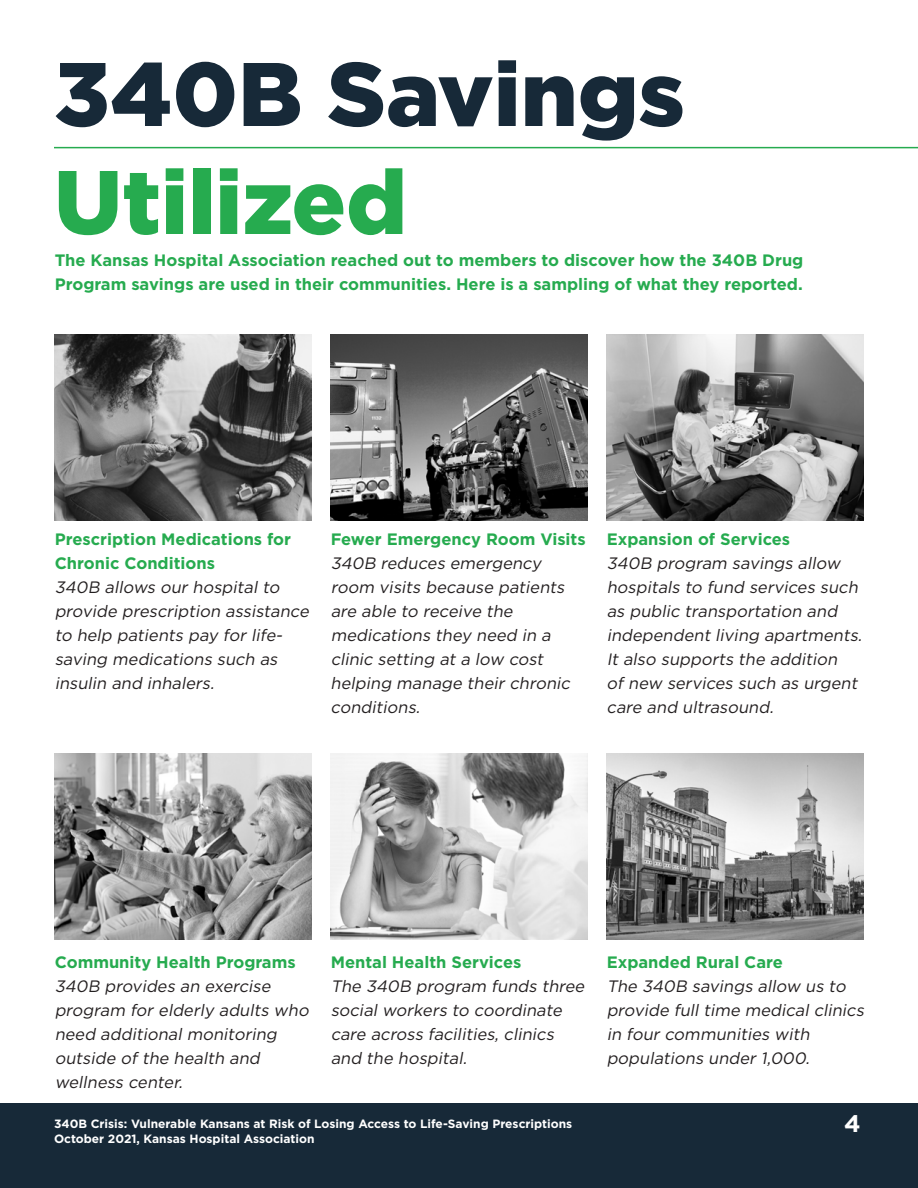
<style>
.page{position:relative;width:918px;height:1188px;background:#fff}
.page>*{position:absolute;margin:0;border:0;box-sizing:border-box;transform-origin:0 0}
.t1{font:900 90px "Gotham";color:#172938}
.t2{font:900 90px "Gotham";color:#26ab4f}
.t3{font:700 24px "Gotham";color:#fff}
.t4{font:italic 16.5px/24px "Gotham";color:#231f20}
.t5{font:700 16.5px/24px "Gotham";color:#26ab4f}
.t6{font:700 12px "Gotham";color:#fff}
</style>
<div class="page">
<hr style="left:54px;top:147px;width:864px;height:1px;background:#26ab4f">
<img style="left:55px;top:754px;width:257px;height:186px">
<img style="left:331px;top:754px;width:257px;height:186px">
<img style="left:607px;top:754px;width:257px;height:186px">
<div style="left:0;top:1104px;width:918px;height:84px;background:#172938"></div>
<img style="left:54px;top:335px;width:257px;height:186px">
<img style="left:330px;top:335px;width:257px;height:186px">
<img style="left:606px;top:335px;width:257px;height:186px">
<p class="t1" style="left:54px;top:32px;width:632px">340B Savings</p>
<p class="t2" style="left:54px;top:140px;width:354px">Utilized</p>
<p class="t5" style="left:55px;top:248px;width:750px">The Kansas Hospital Association reached out to members to discover how the 340B Drug<br>Program savings are used in their communities. Here is a sampling of what they reported.</p>
<p class="t5" style="left:55px;top:527px;width:238px">Prescription Medications for<br>Chronic Conditions</p>
<p class="t4" style="left:55px;top:574px;width:259px">340B allows our hospital to provide prescription assistance to help patients pay for life&shy;saving medications such as insulin and inhalers.</p>
<p class="t5" style="left:331px;top:527px;width:257px">Fewer Emergency Room Visits</p>
<p class="t4" style="left:331px;top:550px;width:244px">340B reduces emergency room visits because patients are able to receive the medications they need in a clinic setting at a low cost helping manage their chronic conditions.</p>
<p class="t5" style="left:607px;top:527px;width:185px">Expansion of Services</p>
<p class="t4" style="left:607px;top:550px;width:260px">340B program savings allow hospitals to fund services such as public transportation and independent living apartments.<br>It also supports the addition<br>of new services such as urgent care and ultrasound.</p>
<p class="t5" style="left:55px;top:950px;width:243px">Community Health Programs</p>
<p class="t4" style="left:55px;top:974px;width:259px">340B provides an exercise program for elderly adults who need additional monitoring outside of the health and wellness center.</p>
<p class="t5" style="left:331px;top:950px;width:192px">Mental Health Services</p>
<p class="t4" style="left:331px;top:974px;width:259px">The 340B program funds three social workers to coordinate care across facilities, clinics and the hospital.</p>
<p class="t6" style="left:54px;top:1116px;width:520px">340B Crisis: Vulnerable Kansans at Risk of Losing Access to Life-Saving Prescriptions</p>
<p class="t6" style="left:54px;top:1131px;width:262px">October 2021, Kansas Hospital Association</p>
<p class="t5" style="left:607px;top:950px;width:178px">Expanded Rural Care</p>
<p class="t4" style="left:607px;top:974px;width:262px">The 340B savings allow us to provide full time medical clinics in four communities with populations under 1,000.</p>
<p class="t3" style="left:844px;top:1107px;width:18px">4</p>
</div>
